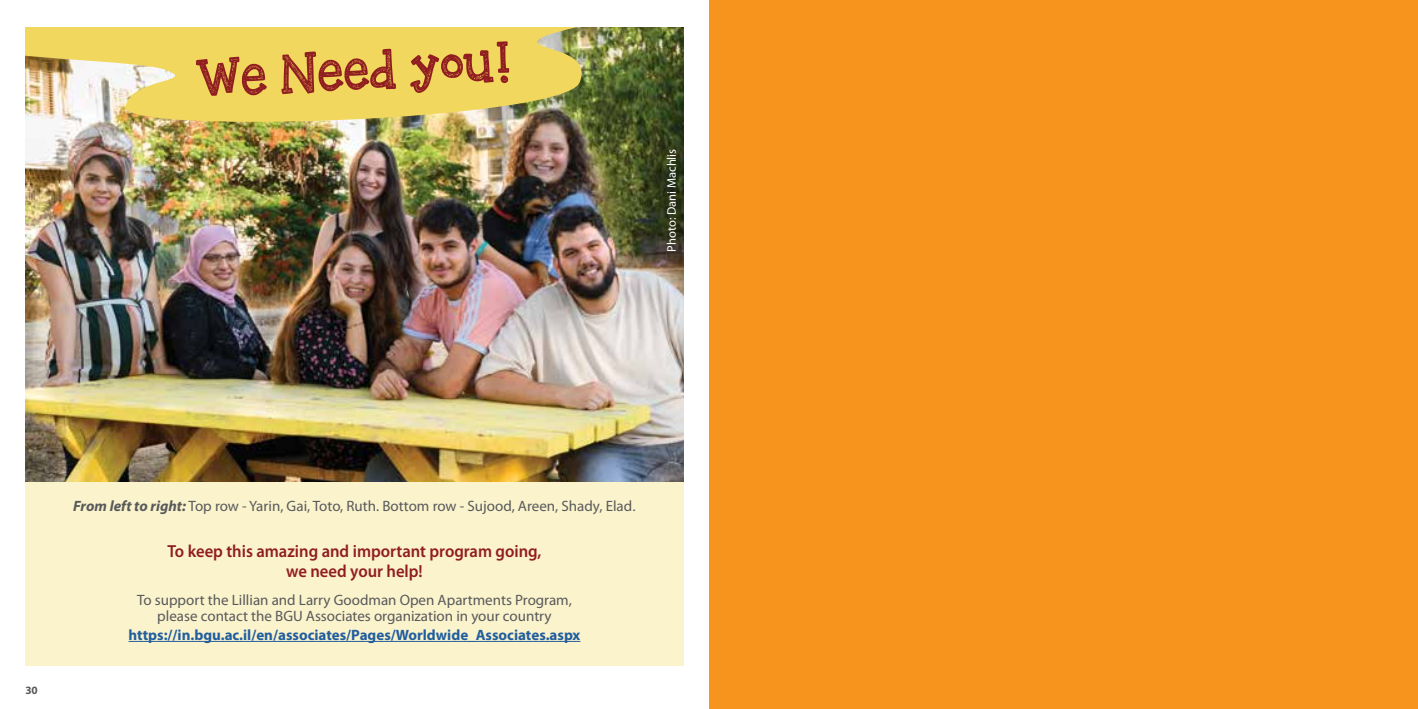
<style>
.page{position:relative;width:1418px;height:709px;background:#fff}
.page>*{position:absolute;margin:0;border:0;box-sizing:border-box;transform-origin:0 0}
.t1{font:47.88px "KBREINDEERGAMES";color:#901d20}
.t2{font:600 17.5px/20px "Myriad Pro";color:#901d20;text-align:center;scale:.95 1}
.t3{font:15px/16.2px "Myriad Pro";color:#58595b;text-align:center}
.t4{font:700 15px "Myriad Pro";color:#215e9e}
.t5{font:12.5px "Myriad Pro";color:#fff}
.t6{font:700 11.25px "Myriad Pro";color:#58595b}
.s1{font-weight:700;font-style:italic}
.s2{font-family:"Adobe Hebrew"}
</style>
<div class="page">
<div style="left:25px;top:27px;width:659px;height:639px;background:#fbf3cc"></div>
<img style="left:25px;top:136px;width:659px;height:345px">
<img style="left:25px;top:27px;width:659px;height:109px">
<hr style="left:128px;top:641px;width:452px;height:1px;background:#215e9e">
<div style="left:710px;top:0;width:707px;height:709px;background:#f7941e"></div>
<h1 class="t1" style="left:195px;top:57px;width:314px;rotate:-3deg">We Need you!</h1>
<p class="t5" style="left:664px;top:252px;width:104px;rotate:-90deg">Photo: Dani Machlis</p>
<p class="t6" style="left:25px;top:683px;width:14px">30</p>
<p class="t3" style="left:73px;top:497px;width:564px"><span class="s1">From left to right:</span> Top row - Yarin, Gai, Toto, Ruth. Bottom row - Sujood, Areen, Shady, Elad<span class="s2">.</span></p>
<p class="t2" style="left:167px;top:541px;width:395px">To keep this amazing and important program going, we need your help!</p>
<p class="t3" style="left:137px;top:591px;width:436px">To support the Lillian and Larry Goodman Open Apartments Program, please contact the BGU Associates organization in your country</p>
<p class="t4" style="left:128px;top:625px;width:453px">https://in.bgu.ac.il/en/associates/Pages/Worldwide_Associates.aspx</p>
</div>
